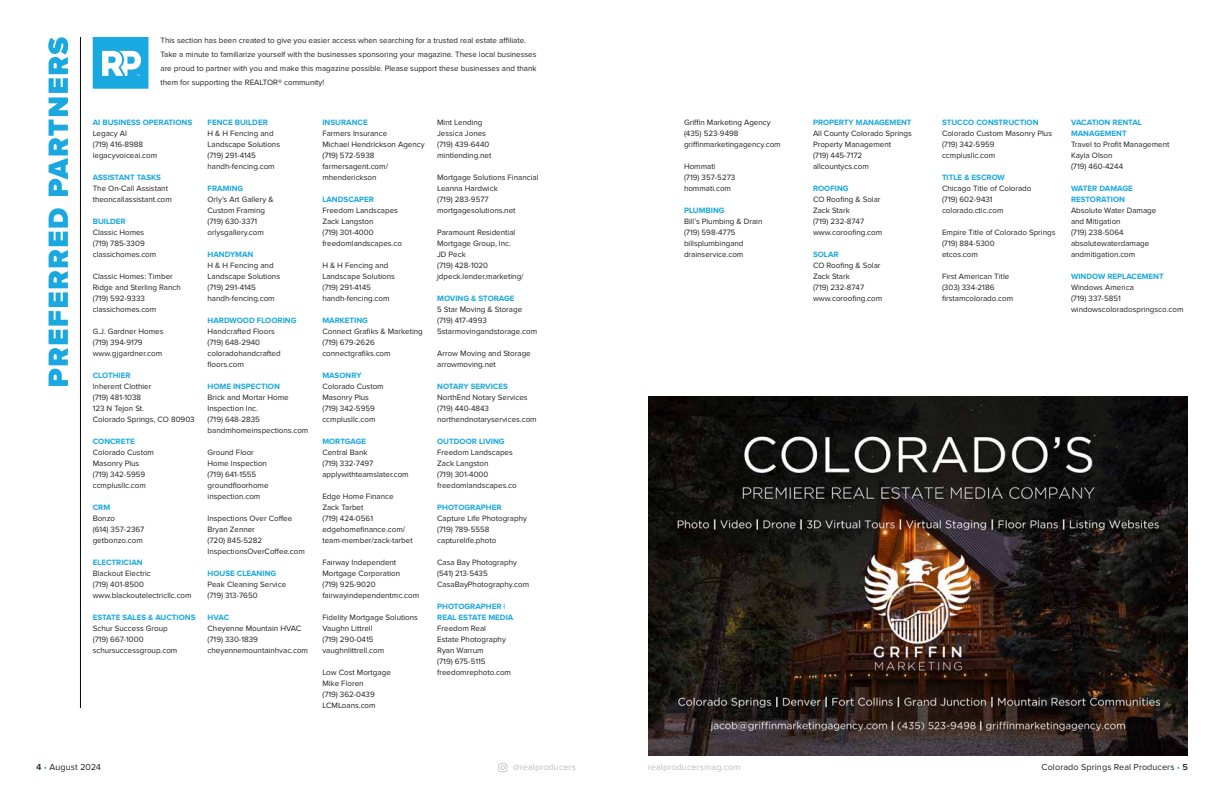
<style>
.page{position:relative;width:1224px;height:792px;background:#fff}
.page>*{position:absolute;margin:0;border:0;box-sizing:border-box;transform-origin:0 0}
.t1{font:9px "Proxima Nova";letter-spacing:.015em;color:#231f20}
.t2{font:9px "Proxima Nova";letter-spacing:.01em;color:#bcbec0}
.t3{font:8px/11px "Proxima Nova";color:#231f20}
.t4{font:700 8px/11px "Proxima Nova";color:#19a8e0}
.s1{font-weight:600}
.s2{color:#19a8e0}
</style>
<div class="page">
<svg style="left:498px;top:763px;width:9px;height:9px"></svg>
<img style="left:648px;top:396px;width:540px;height:360px">
<hr style="left:80px;top:37px;width:1px;height:671px;background:#00080f">
<svg style="left:48px;top:37px;width:20px;height:349px"></svg>
<svg style="left:93px;top:37px;width:55px;height:52px"></svg>
<p class="t3" style="left:160px;top:34px;width:378px;line-height:14px">This section has been created to give you easier access when searching for a trusted real estate affiliate.<br>Take a minute to familiarize yourself with the businesses sponsoring your magazine. These local businesses are proud to partner with you and make this magazine possible. Please support these businesses and thank them for supporting the REALTOR® community!</p>
<p class="t4" style="left:93px;top:118px;width:101px">AI BUSINESS OPERATIONS</p>
<p class="t3" style="left:93px;top:128px;width:66px">Legacy AI<br>(719) 416-8988 legacyvoiceai.com</p>
<p class="t4" style="left:93px;top:173px;width:70px">ASSISTANT TASKS</p>
<p class="t3" style="left:93px;top:183px;width:81px">The On-Call Assistant theoncallassistant.com</p>
<p class="t4" style="left:93px;top:217px;width:35px">BUILDER</p>
<p class="t3" style="left:93px;top:227px;width:65px">Classic Homes (719) 785-3309 classichomes.com</p>
<p class="t3" style="left:93px;top:271px;width:90px">Classic Homes: Timber<br>Ridge and Sterling Ranch (719) 592-9333 classichomes.com</p>
<p class="t3" style="left:93px;top:326px;width:72px">G.J. Gardner Homes (719) 394-9179 www.gjgardner.com</p>
<p class="t4" style="left:93px;top:371px;width:39px">CLOTHIER</p>
<p class="t3" style="left:93px;top:381px;width:103px">Inherent Clothier<br>(719) 481-1038<br>123 N Tejon St.<br>Colorado Springs, CO 80903</p>
<p class="t4" style="left:93px;top:437px;width:44px">CONCRETE</p>
<p class="t3" style="left:93px;top:447px;width:63px">Colorado Custom<br>Masonry Plus (719) 342-5959 ccmplusllc.com</p>
<p class="t4" style="left:93px;top:503px;width:19px">CRM</p>
<p class="t3" style="left:93px;top:513px;width:53px">Bonzo<br>(614) 357-2367 getbonzo.com</p>
<p class="t4" style="left:93px;top:558px;width:51px">ELECTRICIAN</p>
<p class="t3" style="left:93px;top:568px;width:100px">Blackout Electric<br>(719) 401-8500 www.blackoutelectricllc.com</p>
<p class="t4" style="left:93px;top:613px;width:104px">ESTATE SALES &amp; AUCTIONS</p>
<p class="t3" style="left:93px;top:623px;width:86px">Schur Success Group (719) 667-1000 schursuccessgroup.com</p>
<p class="t4" style="left:208px;top:118px;width:62px">FENCE BUILDER</p>
<p class="t3" style="left:208px;top:128px;width:74px">H &amp; H Fencing and<br>Landscape Solutions (719) 291-4145 handh-fencing.com</p>
<p class="t4" style="left:208px;top:184px;width:37px">FRAMING</p>
<p class="t3" style="left:208px;top:194px;width:67px">Orly’s Art Gallery &amp;<br>Custom Framing (719) 630-3371 orlysgallery.com</p>
<p class="t4" style="left:208px;top:250px;width:47px">HANDYMAN</p>
<p class="t3" style="left:208px;top:260px;width:74px">H &amp; H Fencing and<br>Landscape Solutions (719) 291-4145 handh-fencing.com</p>
<p class="t4" style="left:208px;top:316px;width:90px">HARDWOOD FLOORING</p>
<p class="t3" style="left:208px;top:326px;width:75px">Handcrafted Floors (719) 648-2940 coloradohandcrafted floors.com</p>
<p class="t4" style="left:208px;top:382px;width:74px">HOME INSPECTION</p>
<p class="t3" style="left:208px;top:392px;width:102px">Brick and Mortar Home<br>Inspection Inc.<br>(719) 648-2835 bandmhomeinspections.com</p>
<p class="t3" style="left:208px;top:447px;width:63px">Ground Floor<br>Home Inspection (719) 641-1555 groundfloorhome inspection.com</p>
<p class="t3" style="left:208px;top:513px;width:99px">Inspections Over Coffee<br>Bryan Zenner<br>(720) 845-5282<br>InspectionsOverCoffee.com</p>
<p class="t4" style="left:208px;top:569px;width:70px">HOUSE CLEANING</p>
<p class="t3" style="left:208px;top:579px;width:80px">Peak Cleaning Service (719) 313-7650</p>
<p class="t4" style="left:208px;top:613px;width:23px">HVAC</p>
<p class="t3" style="left:208px;top:623px;width:102px">Cheyenne Mountain HVAC (719) 330-1839 cheyennemountainhvac.com</p>
<p class="t4" style="left:322px;top:118px;width:47px">INSURANCE</p>
<p class="t3" style="left:322px;top:128px;width:104px">Farmers Insurance<br>Michael Hendrickson Agency (719) 572-5938 farmersagent.com/ mhenderickson</p>
<p class="t4" style="left:322px;top:195px;width:53px">LANDSCAPER</p>
<p class="t3" style="left:322px;top:205px;width:81px">Freedom Landscapes<br>Zack Langston<br>(719) 301-4000 freedomlandscapes.co</p>
<p class="t3" style="left:322px;top:260px;width:74px">H &amp; H Fencing and<br>Landscape Solutions (719) 291-4145 handh-fencing.com</p>
<p class="t4" style="left:322px;top:316px;width:47px">MARKETING</p>
<p class="t3" style="left:322px;top:326px;width:102px">Connect Grafiks &amp; Marketing (719) 679-2626 connectgrafiks.com</p>
<p class="t4" style="left:322px;top:371px;width:41px">MASONRY</p>
<p class="t3" style="left:322px;top:381px;width:63px">Colorado Custom<br>Masonry Plus (719) 342-5959 ccmplusllc.com</p>
<p class="t4" style="left:322px;top:437px;width:45px">MORTGAGE</p>
<p class="t3" style="left:322px;top:447px;width:88px">Central Bank<br>(719) 332-7497 applywithteamslater.com</p>
<p class="t3" style="left:322px;top:491px;width:92px">Edge Home Finance<br>Zack Tarbet<br>(719) 424-0561 edgehomefinance.com/ team-member/zack-tarbet</p>
<p class="t3" style="left:322px;top:557px;width:98px">Fairway Independent<br>Mortgage Corporation<br>(719) 925-9020 fairwayindependentmc.com</p>
<p class="t3" style="left:322px;top:612px;width:97px">Fidelity Mortgage Solutions<br>Vaughn Littrell<br>(719) 290-0415 vaughnlittrell.com</p>
<p class="t3" style="left:322px;top:667px;width:70px">Low Cost Mortgage<br>Mike Floren<br>(719) 362-0439<br>LCMLoans.com</p>
<p class="t3" style="left:437px;top:117px;width:56px">Mint Lending<br>Jessica Jones (719) 439-6440 mintlending.net</p>
<p class="t3" style="left:437px;top:172px;width:103px">Mortgage Solutions Financial<br>Leanna Hardwick<br>(719) 283-9577 mortgagesolutions.net</p>
<p class="t3" style="left:437px;top:227px;width:88px">Paramount Residential<br>Mortgage Group, Inc.<br>JD Peck<br>(719) 428-1020 jdpeck.lender.marketing/</p>
<p class="t4" style="left:437px;top:294px;width:79px">MOVING &amp; STORAGE</p>
<p class="t3" style="left:437px;top:304px;width:101px">5 Star Moving &amp; Storage (719) 417-4993<br>5starmovingandstorage.com</p>
<p class="t3" style="left:437px;top:348px;width:95px">Arrow Moving and Storage arrowmoving.net</p>
<p class="t4" style="left:437px;top:382px;width:72px">NOTARY SERVICES</p>
<p class="t3" style="left:437px;top:392px;width:101px">NorthEnd Notary Services (719) 440-4843 northendnotaryservices.com</p>
<p class="t4" style="left:437px;top:437px;width:69px">OUTDOOR LIVING</p>
<p class="t3" style="left:437px;top:447px;width:81px">Freedom Landscapes<br>Zack Langston<br>(719) 301-4000 freedomlandscapes.co</p>
<p class="t4" style="left:437px;top:503px;width:66px">PHOTOGRAPHER</p>
<p class="t3" style="left:437px;top:513px;width:91px">Capture Life Photography (719) 789-5558 capturelife.photo</p>
<p class="t3" style="left:437px;top:557px;width:94px">Casa Bay Photography (541) 213-5435<br>CasaBayPhotography.com</p>
<p class="t4" style="left:437px;top:602px;width:78px">PHOTOGRAPHER |<br>REAL ESTATE MEDIA</p>
<p class="t3" style="left:437px;top:623px;width:75px">Freedom Real<br>Estate Photography<br>Ryan Warrum<br>(719) 675-5115 freedomrephoto.com</p>
<p class="t3" style="left:684px;top:117px;width:98px">Griffin Marketing Agency (435) 523-9498 griffinmarketingagency.com</p>
<p class="t3" style="left:684px;top:161px;width:53px">Hommati<br>(719) 357-5273 hommati.com</p>
<p class="t4" style="left:684px;top:206px;width:42px">PLUMBING</p>
<p class="t3" style="left:684px;top:216px;width:80px">Bill’s Plumbing &amp; Drain (719) 598-4775 billsplumbingand drainservice.com</p>
<p class="t4" style="left:813px;top:118px;width:100px">PROPERTY MANAGEMENT</p>
<p class="t3" style="left:813px;top:128px;width:100px">All County Colorado Springs<br>Property Management<br>(719) 445-7172 allcountycs.com</p>
<p class="t4" style="left:813px;top:184px;width:37px">ROOFING</p>
<p class="t3" style="left:813px;top:194px;width:71px">CO Roofing &amp; Solar<br>Zack Stark<br>(719) 232-8747 www.coroofing.com</p>
<p class="t4" style="left:813px;top:250px;width:27px">SOLAR</p>
<p class="t3" style="left:813px;top:260px;width:71px">CO Roofing &amp; Solar<br>Zack Stark<br>(719) 232-8747 www.coroofing.com</p>
<p class="t4" style="left:942px;top:118px;width:98px">STUCCO CONSTRUCTION</p>
<p class="t3" style="left:942px;top:128px;width:112px">Colorado Custom Masonry Plus (719) 342-5959<br>ccmplusllc.com</p>
<p class="t4" style="left:942px;top:173px;width:64px">TITLE &amp; ESCROW</p>
<p class="t3" style="left:942px;top:183px;width:91px">Chicago Title of Colorado (719) 602-9431 colorado.ctic.com</p>
<p class="t3" style="left:942px;top:227px;width:115px">Empire Title of Colorado Springs (719) 884-5300<br>etcos.com</p>
<p class="t3" style="left:942px;top:271px;width:73px">First American Title (303) 334-2186 firstamcolorado.com</p>
<p class="t4" style="left:1071px;top:118px;width:72px">VACATION RENTAL<br>MANAGEMENT</p>
<p class="t3" style="left:1071px;top:139px;width:100px">Travel to Profit Management<br>Kayla Olson<br>(719) 460-4244</p>
<p class="t4" style="left:1071px;top:184px;width:63px">WATER DAMAGE<br>RESTORATION</p>
<p class="t3" style="left:1071px;top:205px;width:87px">Absolute Water Damage and Mitigation<br>(719) 238-5064 absolutewaterdamage andmitigation.com</p>
<p class="t4" style="left:1071px;top:272px;width:94px">WINDOW REPLACEMENT</p>
<p class="t3" style="left:1071px;top:282px;width:114px">Windows America<br>(719) 337-5851 windowscoloradospringsco.com</p>
<p class="t1" style="left:36px;top:762px;width:67px"><span class="s1">4</span> <span class="s2">•</span> August 2024</p>
<p class="t2" style="left:513px;top:762px;width:65px">@realproducers</p>
<p class="t2" style="left:648px;top:762px;width:94px">realproducersmag.com</p>
<p class="t1" style="left:1041px;top:762px;width:148px">Colorado Springs Real Producers <span class="s2">•</span> <span class="s1">5</span></p>
</div>
